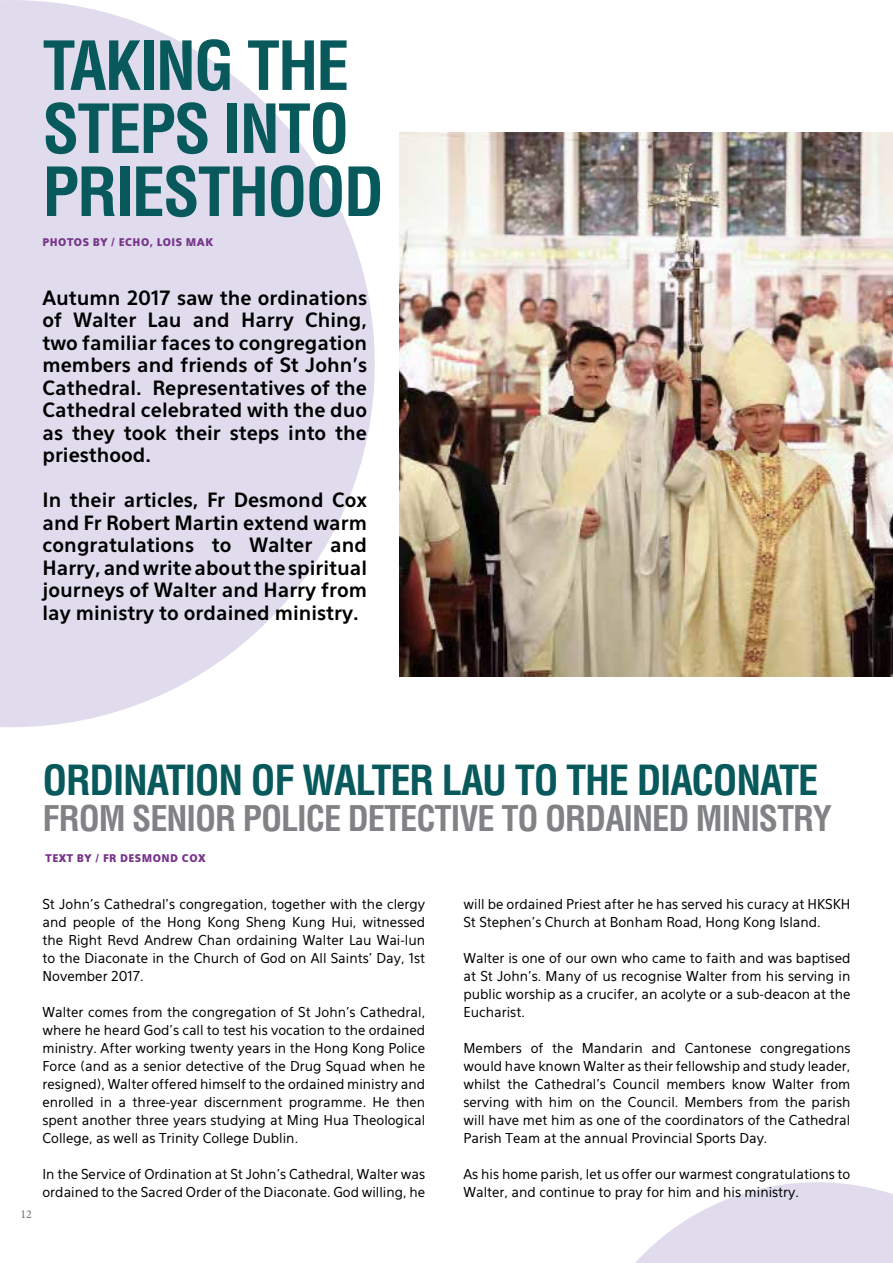
<style>
.page{position:relative;width:893px;height:1263px;background:#fff}
.page>*{position:absolute;margin:0;border:0;box-sizing:border-box;transform-origin:0 0}
.t1{font:700 condensed 66px/63px "Helvetica LT Std";letter-spacing:-.03em;color:#07595c}
.t2{font:700 condensed 40.5px "Helvetica LT Std";letter-spacing:-.03em;color:#07595c}
.t3{font:700 condensed 34.5px "Helvetica LT Std";letter-spacing:-.03em;color:#808285}
.t4{font:700 19.5px/22.5px "Eau Sans";color:#000;text-align:justify}
.t5{font:13.5px/18px "Eau Sans";color:#000;text-align:justify}
.t6{font:12px "Minion Pro";color:#6d6e71}
.t7{font:900 10.5px "Eau Sans";letter-spacing:.05em;color:#77358a}
</style>
<div class="page">
<svg style="left:635px;top:1182px;width:258px;height:81px"></svg>
<svg style="left:0;top:0;width:375px;height:727px;fill:#e0dced"></svg>
<img style="left:400px;top:132px;width:493px;height:544px">
<h1 class="t1" style="left:43px;top:34px;width:343px">TAKING THE<br>STEPS INTO<br>PRIESTHOOD</h1>
<p class="t7" style="left:43px;top:236px;width:172px">PHOTOS BY / ECHO, LOIS MAK</p>
<p class="t4" style="left:43px;top:286px;width:326px">Autumn 2017 saw the ordinations of Walter Lau and Harry Ching, two familiar faces to congregation members and friends of St John’s Cathedral. Representatives of the Cathedral celebrated with the duo as they took their steps into the priesthood.</p>
<h3 class="t4" style="left:43px;top:489px;width:326px">In their articles, Fr Desmond Cox and Fr Robert Martin extend warm congratulations to Walter and Harry, and write about the spiritual journeys of Walter and Harry from lay ministry to ordained ministry.</h3>
<h2 class="t2" style="left:43px;top:755px;width:777px">ORDINATION OF WALTER LAU TO THE DIACONATE</h2>
<h3 class="t3" style="left:43px;top:797px;width:791px">FROM SENIOR POLICE DETECTIVE TO ORDAINED MINISTRY</h3>
<p class="t7" style="left:46px;top:852px;width:162px">TEXT BY / FR DESMOND COX</p>
<p class="t6" style="left:21px;top:1207px;width:13px">12</p>
<p class="t5" style="left:43px;top:895px;width:384px">St John’s Cathedral’s congregation, together with the clergy and people of the Hong Kong Sheng Kung Hui, witnessed the Right Revd Andrew Chan ordaining Walter Lau Wai-lun to the Diaconate in the Church of God on All Saints’ Day, 1st November 2017.</p>
<p class="t5" style="left:43px;top:1003px;width:384px">Walter comes from the congregation of St John’s Cathedral, where he heard God’s call to test his vocation to the ordained ministry. After working twenty years in the Hong Kong Police Force (and as a senior detective of the Drug Squad when he resigned), Walter offered himself to the ordained ministry and enrolled in a three-year discernment programme. He then spent another three years studying at Ming Hua Theological College, as well as Trinity College Dublin.</p>
<p class="t5" style="left:43px;top:1165px;width:384px">In the Service of Ordination at St John’s Cathedral, Walter was ordained to the Sacred Order of the Diaconate. God willing, he</p>
<p class="t5" style="left:463px;top:895px;width:388px">will be ordained Priest after he has served his curacy at HKSKH<br>St Stephen’s Church at Bonham Road, Hong Kong Island.</p>
<p class="t5" style="left:463px;top:949px;width:388px">Walter is one of our own who came to faith and was baptised at St John’s. Many of us recognise Walter from his serving in public worship as a crucifer, an acolyte or a sub-deacon at the Eucharist.</p>
<p class="t5" style="left:463px;top:1039px;width:388px">Members of the Mandarin and Cantonese congregations would have known Walter as their fellowship and study leader, whilst the Cathedral’s Council members know Walter from serving with him on the Council. Members from the parish will have met him as one of the coordinators of the Cathedral Parish Team at the annual Provincial Sports Day.</p>
<p class="t5" style="left:463px;top:1165px;width:388px">As his home parish, let us offer our warmest congratulations to<br>Walter, and continue to pray for him and his ministry.</p>
</div>
